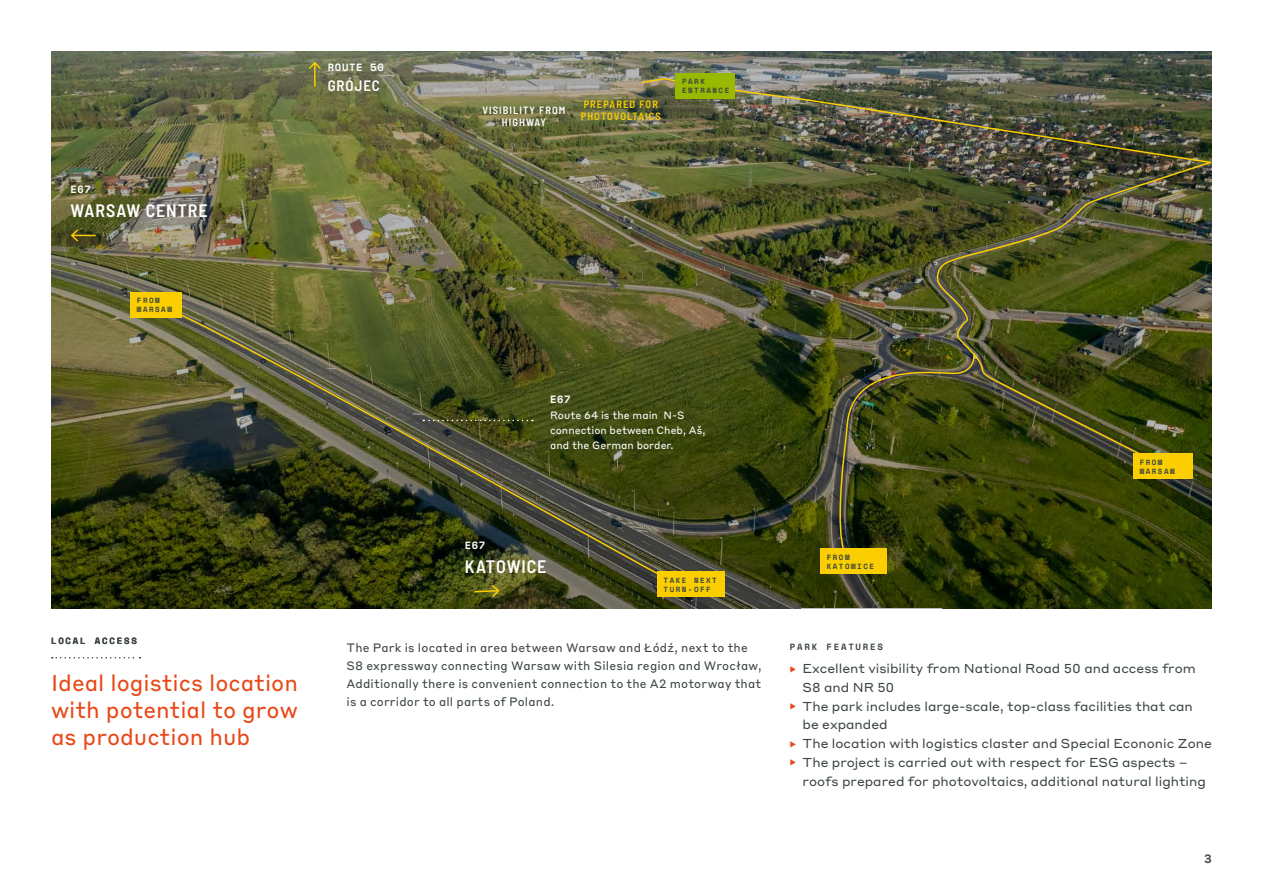
<style>
.page{position:relative;width:1263px;height:893px;background:#fff}
.page>*{position:absolute;margin:0;border:0;box-sizing:border-box;transform-origin:0 0}
.t1{font:22.5px/27px "Styrene B";color:#e84918;text-align:justify}
.t2{font:600 semi-condensed 18px "Barlow";letter-spacing:.05em;color:#fff}
.t3{font:600 semi-condensed 15px "Barlow";letter-spacing:.055em;color:#fff}
.t4{font:12.75px/18.8px "Styrene A";color:#3c4642}
.t5{font:12px/18px "Styrene B";letter-spacing:.015em;color:#3c4642}
.t6{font:500 12px "Styrene B";color:#3c4642}
.t7{font:10.5px/15px "Styrene B";color:#fff}
.t8{font:600 semi-condensed 10.5px/12px "Barlow";letter-spacing:.1em;color:#face00}
.t9{font:600 semi-condensed 10.5px/12px "Barlow";letter-spacing:.1em;color:#fff;text-align:center}
.t10{font:700 10.5px "Space Mono";letter-spacing:.055em;color:#fff}
.t11{font:700 9px "Space Mono";letter-spacing:.2em;color:#3c4642}
.t12{font:700 7.5px/9px "Space Mono";letter-spacing:.2em;color:#3c4642}
.s1{font-family:"Styrene A"}
</style>
<div class="page">
<img style="left:51px;top:51px;width:1161px;height:557px">
<svg style="left:52px;top:657px;width:89px;height:1px"></svg>
<svg style="left:70px;top:228px;width:26px;height:15px"></svg>
<svg style="left:836px;top:475px;width:142px;height:96px;background:#30380a"></svg>
<hr style="left:314px;top:63px;width:2px;height:24px;background:#face00">
<svg style="left:307px;top:60px;width:15px;height:11px"></svg>
<svg style="left:473px;top:596px;width:28px;height:3px"></svg>
<img style="left:147px;top:299px;width:551px;height:297px">
<div style="left:131px;top:292px;width:51px;height:26px;background:#face00"></div>
<div style="left:657px;top:572px;width:68px;height:25px;background:#face00"></div>
<img style="left:640px;top:77px;width:572px;height:398px">
<div style="left:1133px;top:454px;width:60px;height:25px;background:#face00"></div>
<div style="left:676px;top:73px;width:59px;height:26px;background:#98b900"></div>
<div style="left:820px;top:549px;width:67px;height:25px;background:#face00"></div>
<p class="t10" style="left:71px;top:181px;width:22px">E67</p>
<h2 class="t2" style="left:71px;top:197px;width:139px">WARSAW CENTRE</h2>
<p class="t12" style="left:137px;top:296px;width:37px">FROM<br>WARSAW</p>
<p class="t10" style="left:328px;top:59px;width:58px">ROUTE 50</p>
<p class="t3" style="left:328px;top:75px;width:54px">GRÓJEC</p>
<p class="t9" style="left:482px;top:103px;width:84px">VISIBILITY FROM<br>HIGHWAY</p>
<p class="t8" style="left:581px;top:98px;width:82px">PREPARED FOR<br>PHOTOVOLTAICS</p>
<p class="t12" style="left:682px;top:77px;width:49px">PARK<br>ENTRANCE</p>
<p class="t11" style="left:51px;top:634px;width:87px">LOCAL ACCESS</p>
<h1 class="t1" style="left:51px;top:668px;width:249px">Ideal logistics location with potential to grow as production hub</h1>
<p class="t10" style="left:550px;top:392px;width:22px">E67</p>
<p class="t10" style="left:465px;top:537px;width:22px">E67</p>
<p class="t7" style="left:550px;top:407px;width:157px">Route 64 is the main N-S connection between Cheb, Aš, and the German border.</p>
<h2 class="t2" style="left:465px;top:553px;width:83px">KATOWICE</h2>
<p class="t12" style="left:663px;top:575px;width:55px">TAKE NEXT<br>TURN-OFF</p>
<p class="t12" style="left:827px;top:552px;width:49px">FROM<br>KATOWICE</p>
<p class="t12" style="left:1140px;top:457px;width:37px">FROM<br>WARSAW</p>
<p class="t5" style="left:346px;top:638px;width:416px">The Park is located in area between Warsaw and Łódź, next to the S8 expressway connecting Warsaw with Silesia region and Wrocław, Additionally there is convenient connection to the A2 motorway that is a corridor to all parts of Poland<span class="s1">.</span></p>
<p class="t11" style="left:790px;top:640px;width:95px">PARK FEATURES</p>
<p class="t4" style="left:803px;top:658px;width:411px">Excellent visibility from National Road 50 and access from S8 and NR 50<br>The park includes large-scale, top-class facilities that can be expanded<br>The location with logistics claster and Special Econonic Zone The project is carried out with respect for ESG aspects – roofs prepared for photovoltaics, additional natural lighting</p>
<p class="t6" style="left:1204px;top:848px;width:9px">3</p>
</div>
